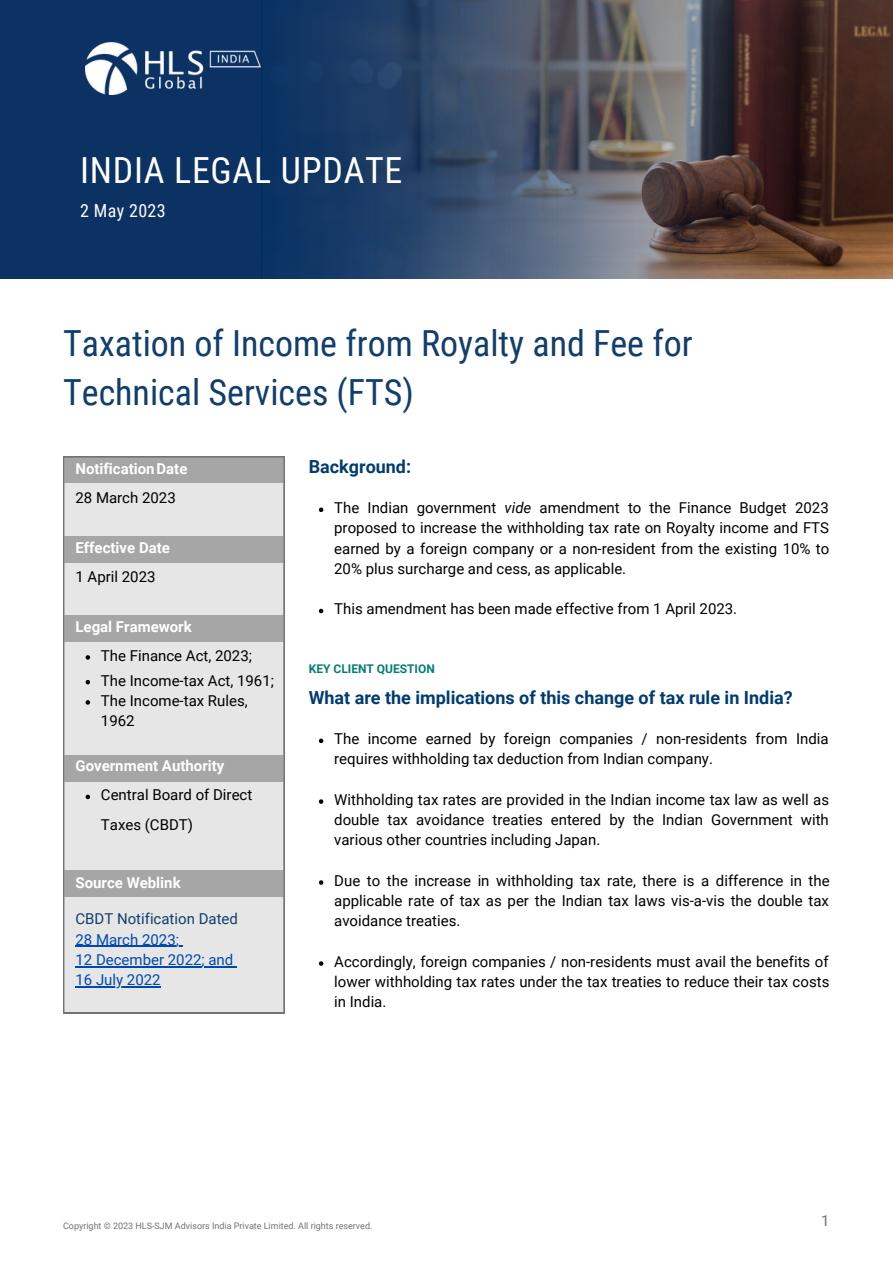
<style>
.page{position:relative;width:893px;height:1264px;background:#fff}
.page>*{position:absolute;margin:0;border:0;box-sizing:border-box;transform-origin:0 0}
.t1{font:36px/49.5px "Roboto Condensed";color:#113e6d}
.t2{font:36px "Roboto Condensed";letter-spacing:.02em;color:#fff}
.t3{font:700 18px "Roboto";color:#003c71}
.t4{font:18px "Roboto Condensed";letter-spacing:.02em;color:#fff}
.t5{font:15px/20.2px "Roboto";color:#000;text-align:justify}
.t6{font:700 15px "Roboto";color:#fff}
.t7{font:15px/20.2px "Roboto";color:#004aad}
.t8{font:15px "Roboto";color:#113e6d}
.t9{font:15px "Roboto";color:#737373}
.t10{font:700 12px "Roboto";color:#067d75}
.t11{font:9px "Roboto";color:#737373}
.s1{font-style:italic}
</style>
<div class="page">
<svg style="left:319px;top:507px;width:4px;height:5px"></svg>
<svg style="left:319px;top:608px;width:4px;height:5px"></svg>
<svg style="left:319px;top:738px;width:4px;height:5px"></svg>
<svg style="left:319px;top:799px;width:4px;height:4px"></svg>
<svg style="left:319px;top:880px;width:4px;height:4px"></svg>
<svg style="left:319px;top:961px;width:4px;height:4px"></svg>
<div style="left:0;top:0;width:892px;height:279px;background:#0c3163"></div>
<img style="left:261px;top:1px;width:630px;height:278px">
<img style="left:85px;top:43px;width:176px;height:52px">
<svg style="left:63px;top:456px;width:222px;height:557px;background:#d2d2d3"></svg>
<h1 class="t2" style="left:80px;top:149px;width:324px">INDIA LEGAL UPDATE</h1>
<p class="t4" style="left:80px;top:201px;width:87px">2 May 2023</p>
<h1 class="t1" style="left:63px;top:318px;width:631px">Taxation of Income from Royalty and Fee for<br>Technical Services (FTS)</h1>
<p class="t6" style="left:75px;top:460px;width:113px">NotificationDate</p>
<p class="t5" style="left:75px;top:488px;width:102px">28 March 2023</p>
<p class="t6" style="left:75px;top:539px;width:96px">Effective Date</p>
<p class="t5" style="left:75px;top:567px;width:81px">1 April 2023</p>
<p class="t6" style="left:75px;top:617px;width:118px">Legal Framework</p>
<p class="t5" style="left:101px;top:643px;width:174px;line-height:24.8px">The Finance Act, 2023;<br>The Income-tax Act, 1961;</p>
<p class="t5" style="left:101px;top:690px;width:148px">The Income-tax Rules,<br>1962</p>
<p class="t6" style="left:75px;top:757px;width:150px">Government Authority</p>
<p class="t5" style="left:101px;top:780px;width:153px;line-height:29.2px">Central Board of Direct<br>Taxes (CBDT)</p>
<p class="t6" style="left:75px;top:874px;width:107px">Source Weblink</p>
<p class="t8" style="left:75px;top:910px;width:164px">CBDT Notification Dated</p>
<p class="t7" style="left:75px;top:929px;width:159px">28 March 2023;<br>12 December 2022; and<br>16 July 2022</p>
<p class="t3" style="left:309px;top:456px;width:104px">Background:</p>
<p class="t5" style="left:334px;top:498px;width:496px">The Indian government <span class="s1">vide</span> amendment to the Finance Budget 2023 proposed to increase the withholding tax rate on Royalty income and FTS earned by a foreign company or a non-resident from the existing 10% to 20% plus surcharge and cess, as applicable.</p>
<p class="t5" style="left:334px;top:599px;width:404px">This amendment has been made effective from 1 April 2023.</p>
<p class="t10" style="left:309px;top:662px;width:128px">KEY CLIENT QUESTION</p>
<p class="t3" style="left:309px;top:687px;width:485px">What are the implications of this change of tax rule in India?</p>
<p class="t5" style="left:334px;top:729px;width:496px">The income earned by foreign companies / non-residents from India requires withholding tax deduction from Indian company.</p>
<p class="t5" style="left:334px;top:789px;width:496px">Withholding tax rates are provided in the Indian income tax law as well as double tax avoidance treaties entered by the Indian Government with various other countries including Japan.</p>
<p class="t5" style="left:334px;top:870px;width:497px">Due to the increase in withholding tax rate, there is a difference in the applicable rate of tax as per the Indian tax laws vis-a-vis the double tax avoidance treaties.</p>
<p class="t5" style="left:334px;top:951px;width:496px">Accordingly, foreign companies / non-residents must avail the benefits of lower withholding tax rates under the tax treaties to reduce their tax costs in India.</p>
<p class="t11" style="left:63px;top:1220px;width:311px">Copyright © 2023 HLS-SJM Advisors India Private Limited. All rights reserved.</p>
<p class="t9" style="left:821px;top:1212px;width:10px">1</p>
</div>
